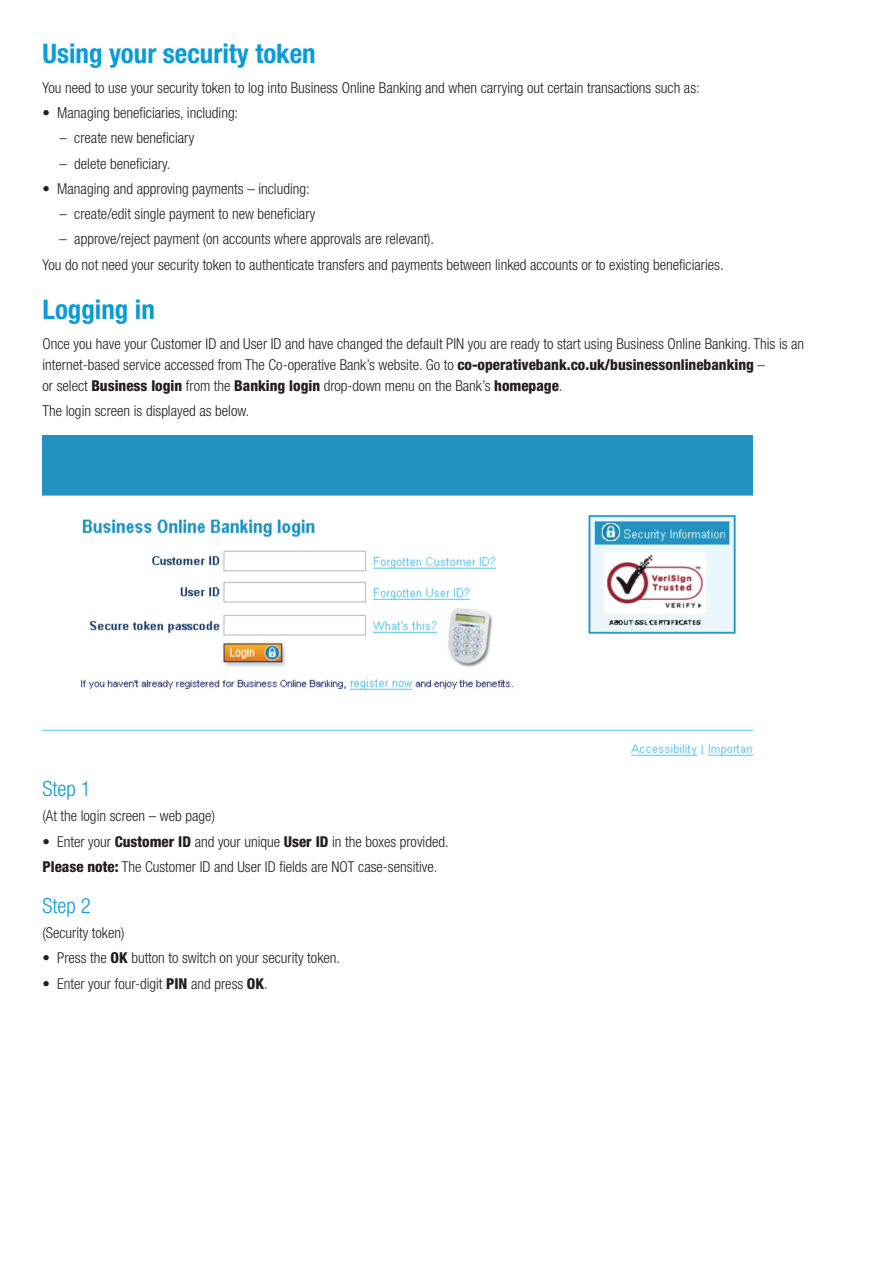
<style>
.page{position:relative;width:893px;height:1263px;background:#fff}
.page>*{position:absolute;margin:0;border:0;box-sizing:border-box;transform-origin:0 0}
.t1{font:700 condensed 27px "Helvetica Neue LT";color:#0a9bd9}
.t2{font:300 condensed 21px "Helvetica Neue LT";color:#0a9bd9}
.t3{font:300 condensed 15px/25.2px "Helvetica Neue LT";color:#231f20}
.s1{font-weight:800}
</style>
<div class="page">
<img style="left:43px;top:435px;width:709px;height:321px">
<h1 class="t1" style="left:43px;top:38px;width:275px">Using your security token</h1>
<p class="t3" style="left:43px;top:75px;width:659px">You need to use your security token to log into Business Online Banking and when carrying out certain transactions such as:</p>
<p class="t3" style="left:43px;top:100px;width:197px">• Managing beneficiaries, including:</p>
<p class="t3" style="left:60px;top:126px;width:136px">– create new beneficiary</p>
<p class="t3" style="left:60px;top:151px;width:113px">– delete beneficiary.</p>
<p class="t3" style="left:43px;top:176px;width:269px">• Managing and approving payments – including:</p>
<p class="t3" style="left:60px;top:201px;width:257px">– create/edit single payment to new beneficiary</p>
<p class="t3" style="left:43px;top:227px;width:683px;text-indent:17px">– approve/reject payment (on accounts where approvals are relevant).<br>You do not need your security token to authenticate transfers and payments between linked accounts or to existing beneficiaries.</p>
<h1 class="t1" style="left:43px;top:293px;width:114px">Logging in</h1>
<p class="t3" style="left:43px;top:333px;width:763px;line-height:21px">Once you have your Customer ID and User ID and have changed the default PIN you are ready to start using Business Online Banking. This is an internet-based service accessed from The Co-operative Bank’s website. Go to <span class="s1">co-operativebank.co.uk/businessonlinebanking</span> –<br>or select <span class="s1">Business login</span> from the <span class="s1">Banking login</span> drop-down menu on the Bank’s <span class="s1">homepage</span>.</p>
<p class="t3" style="left:43px;top:398px;width:208px">The login screen is displayed as below.</p>
<h2 class="t2" style="left:43px;top:776px;width:50px">Step 1</h2>
<p class="t3" style="left:43px;top:803px;width:174px">(At the login screen – web page)</p>
<p class="t3" style="left:43px;top:828px;width:408px">• Enter your <span class="s1">Customer ID</span> and your unique <span class="s1">User ID</span> in the boxes provided.<br><span class="s1">Please note:</span> The Customer ID and User ID fields are NOT case-sensitive.</p>
<h2 class="t2" style="left:43px;top:893px;width:50px">Step 2</h2>
<p class="t3" style="left:43px;top:920px;width:83px">(Security token)</p>
<p class="t3" style="left:43px;top:945px;width:299px">• Press the <span class="s1">OK</span> button to switch on your security token.</p>
<p class="t3" style="left:43px;top:971px;width:227px">• Enter your four-digit <span class="s1">PIN</span> and press <span class="s1">OK</span>.</p>
</div>
